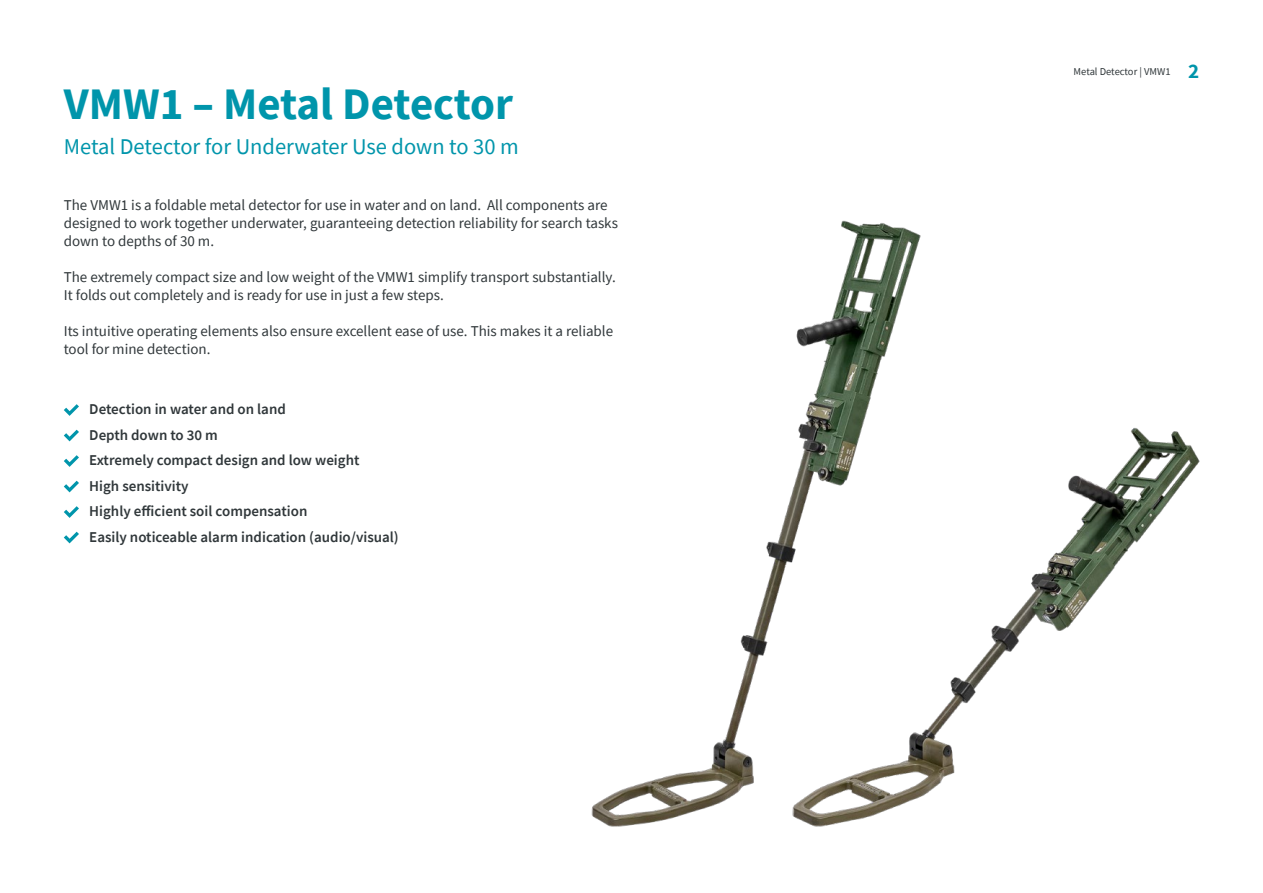
<style>
.page{position:relative;width:1263px;height:893px;background:#fff}
.page>*{position:absolute;margin:0;border:0;box-sizing:border-box;transform-origin:0 0}
.t1{font:700 45px "Source Sans Pro";color:#0095ab}
.t2{font:22.5px "Source Sans Pro";color:#0095ab}
.t3{font:700 21px "Source Sans Pro";color:#0095ab}
.t4{font:15px/18px "Source Sans Pro";color:#30373a}
.t5{font:600 15px/25.5px "Source Sans Pro";color:#30373a}
.t6{font:10.5px "Source Sans Pro";color:#30373a}
</style>
<div class="page">
<svg style="left:64px;top:404px;width:15px;height:12px"></svg>
<svg style="left:64px;top:430px;width:15px;height:11px"></svg>
<svg style="left:64px;top:455px;width:15px;height:12px"></svg>
<svg style="left:64px;top:481px;width:15px;height:11px"></svg>
<svg style="left:64px;top:506px;width:15px;height:12px"></svg>
<svg style="left:64px;top:532px;width:15px;height:11px"></svg>
<img style="left:591px;top:220px;width:330px;height:607px">
<img style="left:789px;top:424px;width:411px;height:403px">
<h1 class="t1" style="left:64px;top:73px;width:451px">VMW1 – Metal Detector</h1>
<h2 class="t2" style="left:64px;top:133px;width:456px">Metal Detector for Underwater Use down to 30 m</h2>
<p class="t4" style="left:64px;top:196px;width:556px">The VMW is1 a foldable metal detector for use in water and on land. All components are designed to work together underwater, guaranteeing detection reliability for search tasks down to depths of 30 m.</p>
<p class="t4" style="left:64px;top:268px;width:553px">The extremely compact size and low weight of the VMW1 simplify transport substantially.<br>It folds out completely and is ready for use in just a few steps.</p>
<p class="t4" style="left:64px;top:322px;width:551px">Its intuitive operating elements also ensure excellent ease of use. This makes ait reliable tool for mine detection.</p>
<p class="t5" style="left:89px;top:396px;width:311px">Detection in water and on land<br>Depth down to 30 m<br>Extremely compact design and low weight<br>High sensitivity<br>Highly efficient soil compensation<br>Easily noticeable alarm indication (audio/visual(</p>
<p class="t6" style="left:1073px;top:65px;width:98px">Metal Detector | VMW1</p>
<h3 class="t3" style="left:1188px;top:56px;width:13px">2</h3>
</div>
